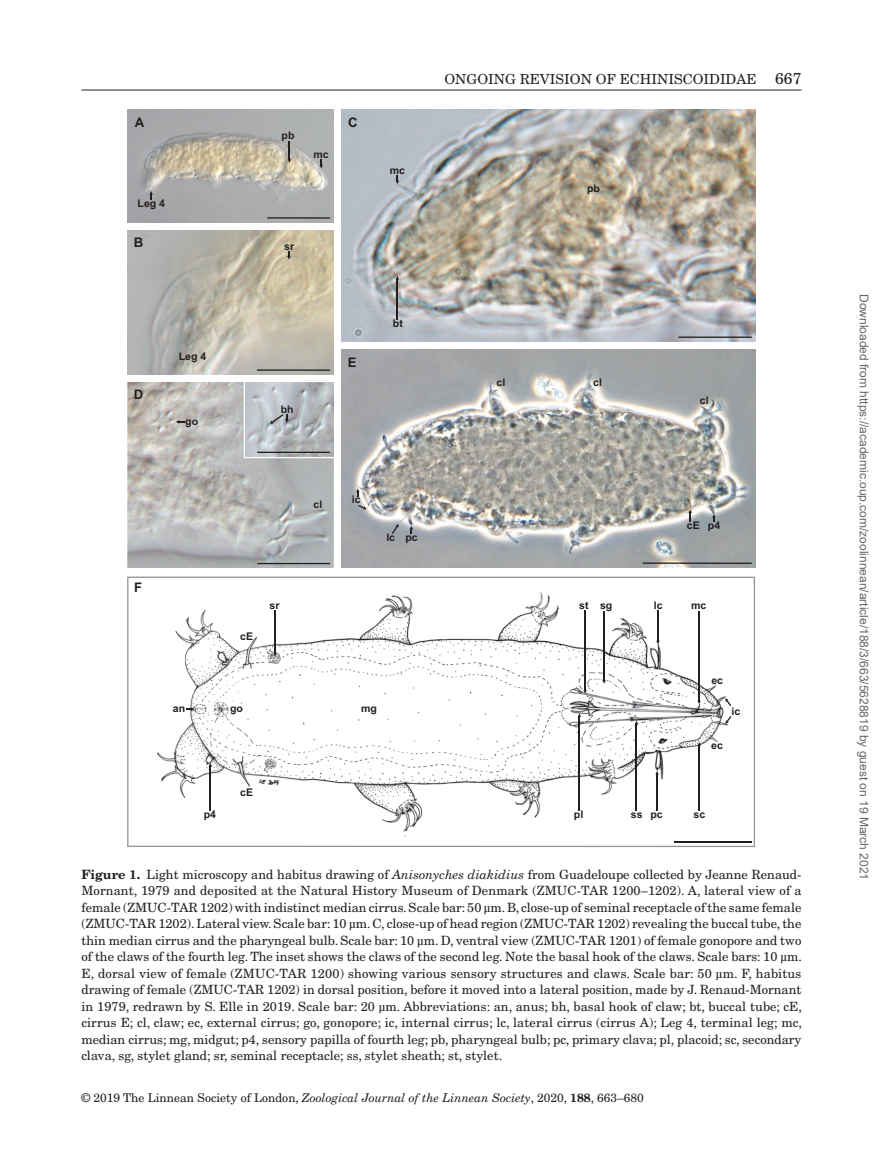
<style>
.page{position:relative;width:893px;height:1174px;background:#fff}
.page>*{position:absolute;margin:0;border:0;box-sizing:border-box;transform-origin:0 0}
.t1{font:13.8px "New Century Schlbk";color:#231f20}
.t2{font:700 13.2px "Arial";color:#231f20}
.t3{font:12.75px/16.5px "New Century Schlbk";color:#231f20;text-align:justify}
.t4{font:12px "Arial";color:#666}
.t5{font:12px "New Century Schlbk";color:#231f20}
.t6{font:700 10.5px "Arial";color:#231f20}
.s1{font-size:15.75px}
.s2{font-weight:700}
.s3{font-style:italic}
.s4{font-family:"Gandhari Unicode"}
</style>
<div class="page">
<hr style="left:81px;top:90px;width:720px;height:1px;background:#231f20">
<svg style="left:127px;top:576px;width:628px;height:271px"></svg>
<img style="left:341px;top:349px;width:414px;height:219px">
<hr style="left:643px;top:562px;width:109px;height:2px;background:#231f20">
<img style="left:127px;top:230px;width:207px;height:144px">
<hr style="left:257px;top:369px;width:73px;height:2px;background:#231f20">
<img style="left:127px;top:110px;width:207px;height:112px">
<svg style="left:319px;top:160px;width:4px;height:8px"></svg>
<hr style="left:267px;top:217px;width:63px;height:2px;background:#231f20">
<img style="left:127px;top:382px;width:207px;height:186px">
<hr style="left:257px;top:563px;width:73px;height:1px;background:#231f20">
<svg style="left:176px;top:420px;width:8px;height:3px"></svg>
<img style="left:341px;top:110px;width:415px;height:231px">
<hr style="left:678px;top:336px;width:74px;height:2px;background:#231f20">
<svg style="left:396px;top:176px;width:3px;height:8px"></svg>
<svg style="left:287px;top:251px;width:4px;height:8px"></svg>
<hr style="left:674px;top:841px;width:78px;height:1px;background:#231f20">
<hr style="left:698px;top:611px;width:2px;height:89px;background:#231f20">
<svg style="left:697px;top:700px;width:4px;height:4px"></svg>
<hr style="left:698px;top:746px;width:2px;height:64px;background:#231f20">
<svg style="left:697px;top:742px;width:4px;height:4px"></svg>
<svg style="left:725px;top:698px;width:6px;height:8px"></svg>
<svg style="left:725px;top:716px;width:6px;height:8px"></svg>
<hr style="left:656px;top:774px;width:2px;height:36px;background:#231f20">
<svg style="left:655px;top:771px;width:4px;height:3px"></svg>
<hr style="left:657px;top:611px;width:2px;height:30px;background:#231f20">
<svg style="left:656px;top:640px;width:4px;height:4px"></svg>
<hr style="left:274px;top:611px;width:2px;height:42px;background:#231f20">
<svg style="left:273px;top:653px;width:4px;height:3px"></svg>
<hr style="left:210px;top:766px;width:1px;height:44px;background:#231f20">
<svg style="left:288px;top:141px;width:3px;height:22px"></svg>
<svg style="left:149px;top:191px;width:4px;height:8px"></svg>
<hr style="left:636px;top:724px;width:1px;height:86px;background:#231f20">
<hr style="left:579px;top:717px;width:1px;height:93px;background:#231f20">
<svg style="left:578px;top:713px;width:3px;height:4px"></svg>
<hr style="left:584px;top:611px;width:2px;height:79px;background:#231f20">
<svg style="left:583px;top:690px;width:4px;height:3px"></svg>
<svg style="left:356px;top:488px;width:4px;height:8px"></svg>
<svg style="left:358px;top:505px;width:9px;height:4px"></svg>
<svg style="left:410px;top:526px;width:3px;height:7px"></svg>
<svg style="left:392px;top:524px;width:7px;height:10px"></svg>
<svg style="left:712px;top:514px;width:4px;height:8px"></svg>
<svg style="left:688px;top:509px;width:4px;height:13px"></svg>
<svg style="left:244px;top:382px;width:90px;height:76px;background:#b7bbbf"></svg>
<hr style="left:397px;top:279px;width:1px;height:40px;background:#231f20">
<hr style="left:603px;top:611px;width:2px;height:69px;background:#231f20">
<svg style="left:602px;top:680px;width:4px;height:3px"></svg>
<svg style="left:186px;top:707px;width:9px;height:4px"></svg>
<p class="t2" style="left:135px;top:113px;width:11px">A</p>
<p class="t6" style="left:138px;top:195px;width:29px">Leg 4</p>
<p class="t2" style="left:134px;top:233px;width:11px">B</p>
<p class="t6" style="left:282px;top:128px;width:14px">pb</p>
<p class="t6" style="left:313px;top:147px;width:17px">mc</p>
<p class="t2" style="left:348px;top:113px;width:11px">C</p>
<p class="t6" style="left:284px;top:239px;width:11px">sr</p>
<p class="t6" style="left:390px;top:163px;width:17px">mc</p>
<p class="t2" style="left:134px;top:385px;width:11px">D</p>
<p class="t2" style="left:134px;top:578px;width:10px">F</p>
<p class="t6" style="left:179px;top:349px;width:29px">Leg 4</p>
<p class="t6" style="left:185px;top:413px;width:14px">go</p>
<p class="t6" style="left:281px;top:401px;width:14px">bh</p>
<p class="t2" style="left:348px;top:353px;width:10px">E</p>
<p class="t6" style="left:393px;top:316px;width:11px">bt</p>
<p class="t6" style="left:240px;top:629px;width:14px">cE</p>
<p class="t6" style="left:269px;top:598px;width:11px">sr</p>
<p class="t6" style="left:173px;top:701px;width:14px">an</p>
<p class="t6" style="left:230px;top:701px;width:14px">go</p>
<p class="t6" style="left:314px;top:496px;width:10px">cl</p>
<p class="t6" style="left:352px;top:492px;width:10px">ic</p>
<p class="t6" style="left:386px;top:529px;width:33px">lc pc</p>
<p class="t6" style="left:361px;top:701px;width:17px">mg</p>
<p class="t6" style="left:204px;top:806px;width:14px">p4</p>
<p class="t6" style="left:240px;top:784px;width:14px">cE</p>
<p class="t1" style="left:444px;top:70px;width:358px">ONGOING REVISION OF ECHINISCOIDIDAE <span class="s1">667</span></p>
<p class="t6" style="left:587px;top:181px;width:14px">pb</p>
<p class="t6" style="left:497px;top:375px;width:10px">cl</p>
<p class="t6" style="left:593px;top:374px;width:10px">cl</p>
<p class="t6" style="left:700px;top:393px;width:10px">cl</p>
<p class="t6" style="left:687px;top:518px;width:35px">cE p4</p>
<p class="t6" style="left:579px;top:598px;width:11px">st</p>
<p class="t6" style="left:600px;top:598px;width:14px">sg</p>
<p class="t6" style="left:654px;top:598px;width:10px">lc</p>
<p class="t6" style="left:691px;top:598px;width:17px">mc</p>
<p class="t6" style="left:711px;top:672px;width:13px">ec</p>
<p class="t6" style="left:731px;top:704px;width:10px">ic</p>
<p class="t6" style="left:711px;top:738px;width:13px">ec</p>
<p class="t6" style="left:574px;top:806px;width:11px">pl</p>
<p class="t6" style="left:631px;top:806px;width:13px">ss</p>
<p class="t6" style="left:650px;top:806px;width:14px">pc</p>
<p class="t6" style="left:694px;top:806px;width:13px">sc</p>
<p class="t3" style="left:81px;top:865px;width:722px"><span class="s2">Figure 1.</span> Light microscopy and habitus drawing of <span class="s3">Anisonyches diakidius</span> from Guadeloupe collected by Jeanne Renaud-Mornant, 1979 and deposited at the Natural History Museum of Denmark (ZMUC-TAR 1200–1202). A, lateral view of a female (ZMUC-TAR 1202) with indistinct median cirrus. Scale bar: 50 <span class="s4">µ</span>m. B, close-up of seminal receptacle of the same female (ZMUC-TAR 1202). Lateral view. Scale bar: 10 <span class="s4">µ</span>m. C, close-up of head region (ZMUC-TAR 1202) revealing the buccal tube, the thin median cirrus and the pharyngeal bulb. Scale bar: 10 <span class="s4">µ</span>m. D, ventral view (ZMUC-TAR 1201) of female gonopore and two of the claws of the fourth leg. The inset shows the claws of the second leg. Note the basal hook of the claws. Scale bars: 10 <span class="s4">µ</span>m.<br>E, dorsal view of female (ZMUC-TAR 1200) showing various sensory structures and claws. Scale bar: 50 <span class="s4">µ</span>m. F, habitus drawing of female (ZMUC-TAR 1202) in dorsal position, before it moved into a lateral position, made by J. Renaud-Mornant in 1979, redrawn by S. Elle in 2019. Scale bar: 20 <span class="s4">µ</span>m. Abbreviations: an, anus; bh, basal hook of claw; bt, buccal tube; cE, cirrus E; cl, claw; ec, external cirrus; go, gonopore; ic, internal cirrus; lc, lateral cirrus (cirrus A); Leg 4, terminal leg; mc, median cirrus; mg, midgut; p4, sensory papilla of fourth leg; pb, pharyngeal bulb; pc, primary clava; pl, placoid; sc, secondary clava, sg, stylet gland; sr, seminal receptacle; ss, stylet sheath; st, stylet.</p>
<p class="t5" style="left:81px;top:1090px;width:564px">© 2019 The Linnean Society of London, <span class="s3">Zoological Journal of the Linnean Society</span>, 2020, <span class="s2">188</span>, 663–680</p>
<p class="t4" style="left:868px;top:294px;width:588px;rotate:90deg">Downloaded from https://academic.oup.com/zoolinnean/article/188/3/663/5628819 by guest on 19 March 2021</p>
</div>
